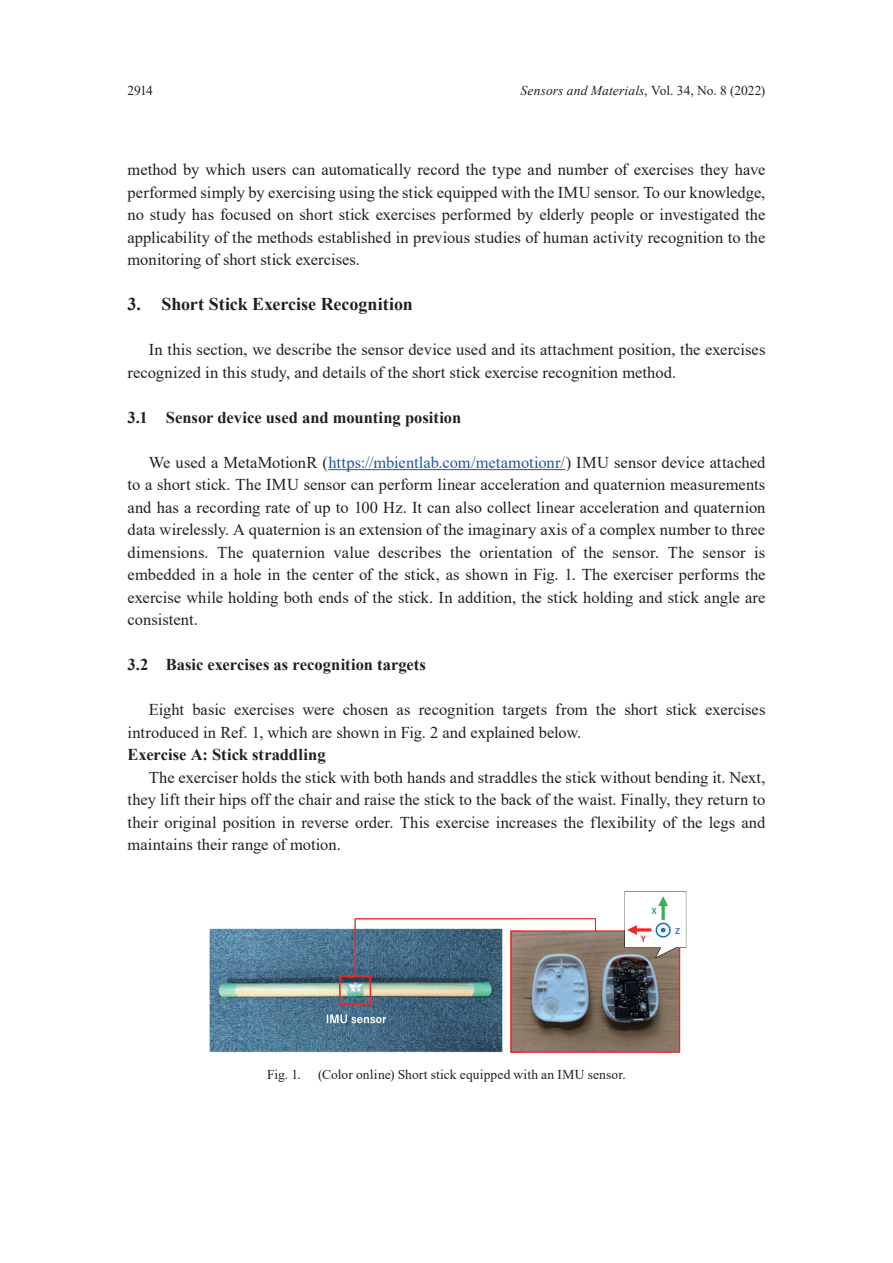
<style>
.page{position:relative;width:893px;height:1263px;background:#fff}
.page>*{position:absolute;margin:0;border:0;box-sizing:border-box;transform-origin:0 0}
.t1{font:700 18px "Times New Roman";letter-spacing:-.005em;color:#231f20}
.t2{font:16.5px/22.5px "Times New Roman";color:#231f20;text-align:justify}
.t3{font:700 16.5px "Times New Roman";color:#231f20}
.t4{font:13.5px "Times New Roman";letter-spacing:.005em;color:#231f20}
.t5{font:italic 13.5px "Times New Roman";letter-spacing:.01em;color:#231f20}
.s1{font-style:normal}
.s2{color:#2256a6}
</style>
<div class="page">
<hr style="left:328px;top:469px;width:238px;height:1px;background:#2256a6">
<img style="left:209px;top:891px;width:477px;height:162px">
<p class="t4" style="left:128px;top:81px;width:27px">2914</p>
<p class="t5" style="left:520px;top:81px;width:246px">Sensors and Materials<span class="s1">, Vol. 34, No. 8 (2022)</span></p>
<p class="t2" style="left:128px;top:158px;width:639px">method by which users can automatically record the type and number of exercises they have performed simply by exercising using the stick equipped with the IMU sensor. To our knowledge, no study has focused on short stick exercises performed by elderly people or investigated the applicability of the methods established in previous studies of human activity recognition to the monitoring of short stick exercises.</p>
<p class="t1" style="left:128px;top:291px;width:287px">3. Short Stick Exercise Recognition</p>
<p class="t2" style="left:128px;top:338px;width:639px;text-indent:21px">In this section, we describe the sensor device used and its attachment position, the exercises recognized in this study, and details of the short stick exercise recognition method.</p>
<p class="t3" style="left:128px;top:405px;width:335px">3.1 Sensor device used and mounting position</p>
<p class="t2" style="left:128px;top:450px;width:639px;text-indent:21px">We used a MetaMotionR (<span class="s2">https://mbientlab.com/metamotionr/</span>) IMU sensor device attached to a short stick. The IMU sensor can perform linear acceleration and quaternion measurements and has a recording rate of up to 100 Hz. It can also collect linear acceleration and quaternion data wirelessly. A quaternion is an extension of the imaginary axis of a complex number to three dimensions. The quaternion value describes the orientation of the sensor. The sensor is embedded in a hole in the center of the stick, as shown in Fig. 1. The exerciser performs the exercise while holding both ends of the stick. In addition, the stick holding and stick angle are consistent.</p>
<p class="t3" style="left:128px;top:653px;width:300px">3.2 Basic exercises as recognition targets</p>
<p class="t2" style="left:128px;top:698px;width:639px;text-indent:21px">Eight basic exercises were chosen as recognition targets from the short stick exercises introduced in Ref. 1, which are shown in Fig. 2 and explained below.</p>
<p class="t3" style="left:128px;top:743px;width:200px">Exercise A: Stick straddling</p>
<p class="t2" style="left:128px;top:766px;width:639px;text-indent:21px">The exerciser holds the stick with both hands and straddles the stick without bending it. Next, they lift their hips off the chair and raise the stick to the back of the waist. Finally, they return to their original position in reverse order. This exercise increases the flexibility of the legs and maintains their range of motion.</p>
<p class="t4" style="left:267px;top:1065px;width:35px">Fig. 1.</p>
<p class="t4" style="left:318px;top:1065px;width:309px">(Color online) Short stick equipped with an IMU sensor.</p>
</div>
